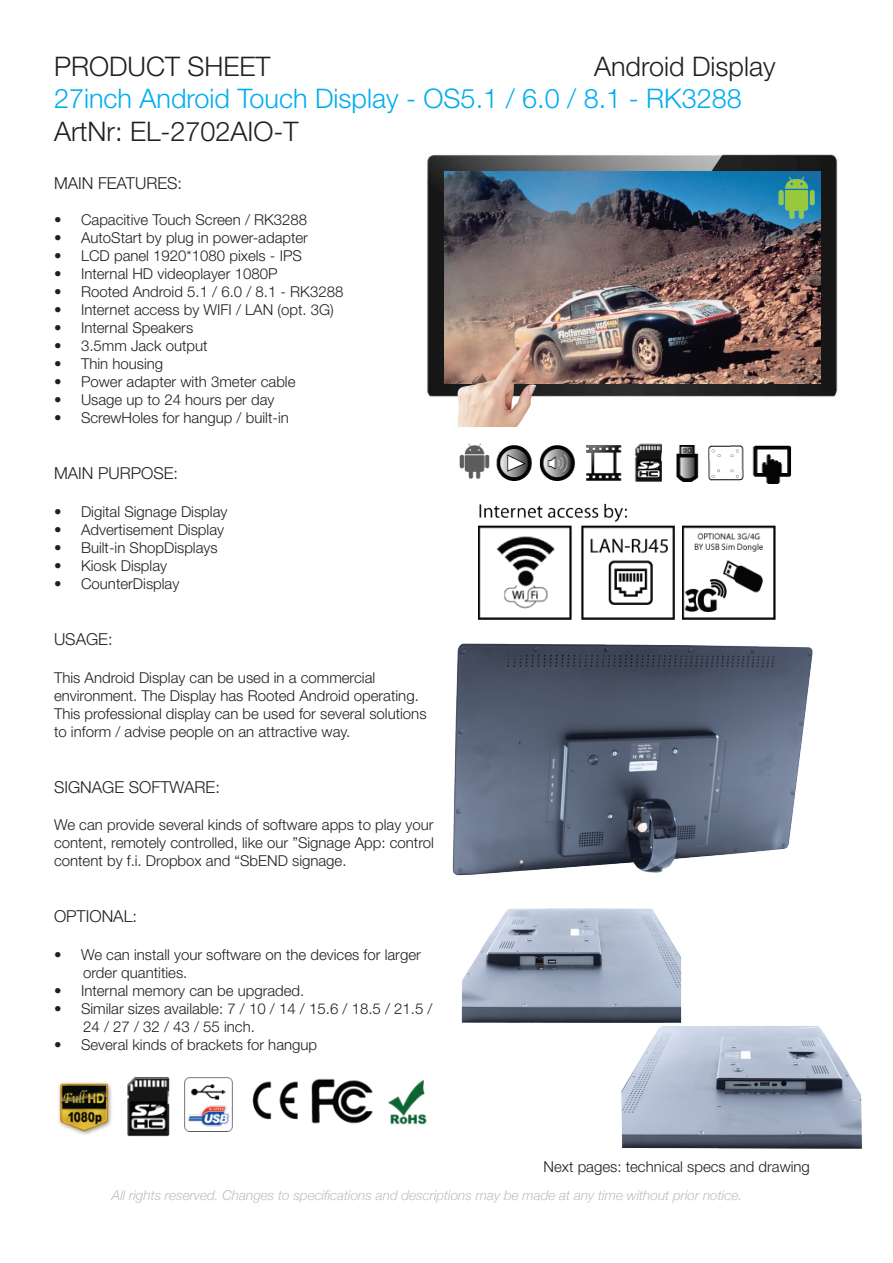
<style>
.page{position:relative;width:893px;height:1263px;background:#fff}
.page>*{position:absolute;margin:0;border:0;box-sizing:border-box;transform-origin:0 0}
.t1{font:300 27px "Helvetica Neue LT";color:#00aeef}
.t2{font:300 27px "Helvetica Neue LT";color:#231f20}
.t3{font:300 16.5px "Helvetica Neue LT";color:#231f20}
.t4{font:300 15px/18px "Helvetica Neue LT";color:#231f20}
.t5{font:italic 300 13.5px "Helvetica Neue";color:#bfbebe}
</style>
<div class="page">
<img style="left:58px;top:1082px;width:54px;height:53px">
<img style="left:128px;top:1078px;width:42px;height:58px">
<img style="left:185px;top:1077px;width:48px;height:55px">
<img style="left:252px;top:1078px;width:175px;height:47px">
<img style="left:459px;top:443px;width:333px;height:41px">
<img style="left:427px;top:154px;width:411px;height:243px">
<img style="left:461px;top:908px;width:221px;height:115px">
<img style="left:621px;top:1018px;width:241px;height:131px">
<img style="left:452px;top:643px;width:361px;height:233px">
<img style="left:444px;top:171px;width:376px;height:212px">
<img style="left:776px;top:176px;width:42px;height:42px">
<img style="left:478px;top:503px;width:298px;height:116px">
<img style="left:457px;top:340px;width:79px;height:86px">
<h1 class="t2" style="left:54px;top:50px;width:218px">PRODUCT SHEET</h1>
<h1 class="t2" style="left:594px;top:50px;width:183px">Android Display</h1>
<h1 class="t1" style="left:54px;top:82px;width:689px">27inch Android Touch Display - OS5.1 / 6.0 / 8.1 - RK3288</h1>
<h1 class="t2" style="left:54px;top:115px;width:246px">ArtNr: EL-2702AIO-T</h1>
<p class="t3" style="left:54px;top:173px;width:130px">MAIN FEATURES:</p>
<p class="t4" style="left:54px;top:211px;width:255px">• Capacitive Touch Screen / RK3288</p>
<p class="t4" style="left:54px;top:229px;width:256px">• AutoStart by plug in power-adapter</p>
<p class="t4" style="left:54px;top:247px;width:249px">• LCD panel 1920*1080 pixels - IPS</p>
<p class="t4" style="left:54px;top:265px;width:225px">• Internal HD videoplayer 1080P</p>
<p class="t4" style="left:54px;top:283px;width:291px">• Rooted Android 5.1 / 6.0 / 8.1 - RK3288</p>
<p class="t4" style="left:54px;top:301px;width:281px">• Internet access by WIFI / LAN (opt. 3G)</p>
<p class="t4" style="left:54px;top:319px;width:141px">• Internal Speakers</p>
<p class="t4" style="left:54px;top:337px;width:155px">• 3.5mm Jack output</p>
<p class="t4" style="left:54px;top:355px;width:111px">• Thin housing</p>
<p class="t4" style="left:54px;top:373px;width:243px">• Power adapter with 3meter cable</p>
<p class="t4" style="left:54px;top:391px;width:222px">• Usage up to 24 hours per day</p>
<p class="t4" style="left:54px;top:409px;width:236px">• ScrewHoles for hangup / built-in</p>
<p class="t3" style="left:54px;top:463px;width:126px">MAIN PURPOSE:</p>
<p class="t4" style="left:54px;top:502px;width:175px">• Digital Signage Display</p>
<p class="t4" style="left:54px;top:520px;width:172px">• Advertisement Display</p>
<p class="t4" style="left:54px;top:538px;width:165px">• Built-in ShopDisplays</p>
<p class="t4" style="left:54px;top:556px;width:115px">• Kiosk Display</p>
<p class="t4" style="left:54px;top:574px;width:127px">• CounterDisplay</p>
<p class="t3" style="left:54px;top:629px;width:60px">USAGE:</p>
<p class="t4" style="left:54px;top:668px;width:374px">This Android Display can be used in a commercial environment. The Display has Rooted Android operating.<br>This professional display can be used for several solutions to inform / advise people on an attractive way.</p>
<p class="t3" style="left:54px;top:776px;width:167px">SIGNAGE SOFTWARE:</p>
<p class="t4" style="left:54px;top:816px;width:381px;text-align:justify">We can provide several kinds of software apps to play your content, remotely controlled, like our ”Signage App: control content by f.i. Dropbox and “SbEND signage.</p>
<p class="t3" style="left:54px;top:906px;width:85px">OPTIONAL:</p>
<p class="t4" style="left:83px;top:945px;width:339px;text-indent:-29px">• We can install your software on the devices for larger order quantities.</p>
<p class="t4" style="left:54px;top:981px;width:252px">• Internal memory can be upgraded.</p>
<p class="t4" style="left:83px;top:999px;width:351px;text-indent:-29px">• Similar sizes available: 7 / 10 / 14 / 15.6 / 18.5 / 21.5 /<br>24 / 27 / 32 / 43 / 55 inch.</p>
<p class="t4" style="left:54px;top:1035px;width:265px">• Several kinds of brackets for hangup</p>
<p class="t4" style="left:543px;top:1157px;width:268px">Next pages: technical specs and drawing</p>
<p class="t5" style="left:112px;top:1185px;width:632px">All rights reserved. Changes to specifications and descriptions may be made at any time without prior notice.</p>
</div>
